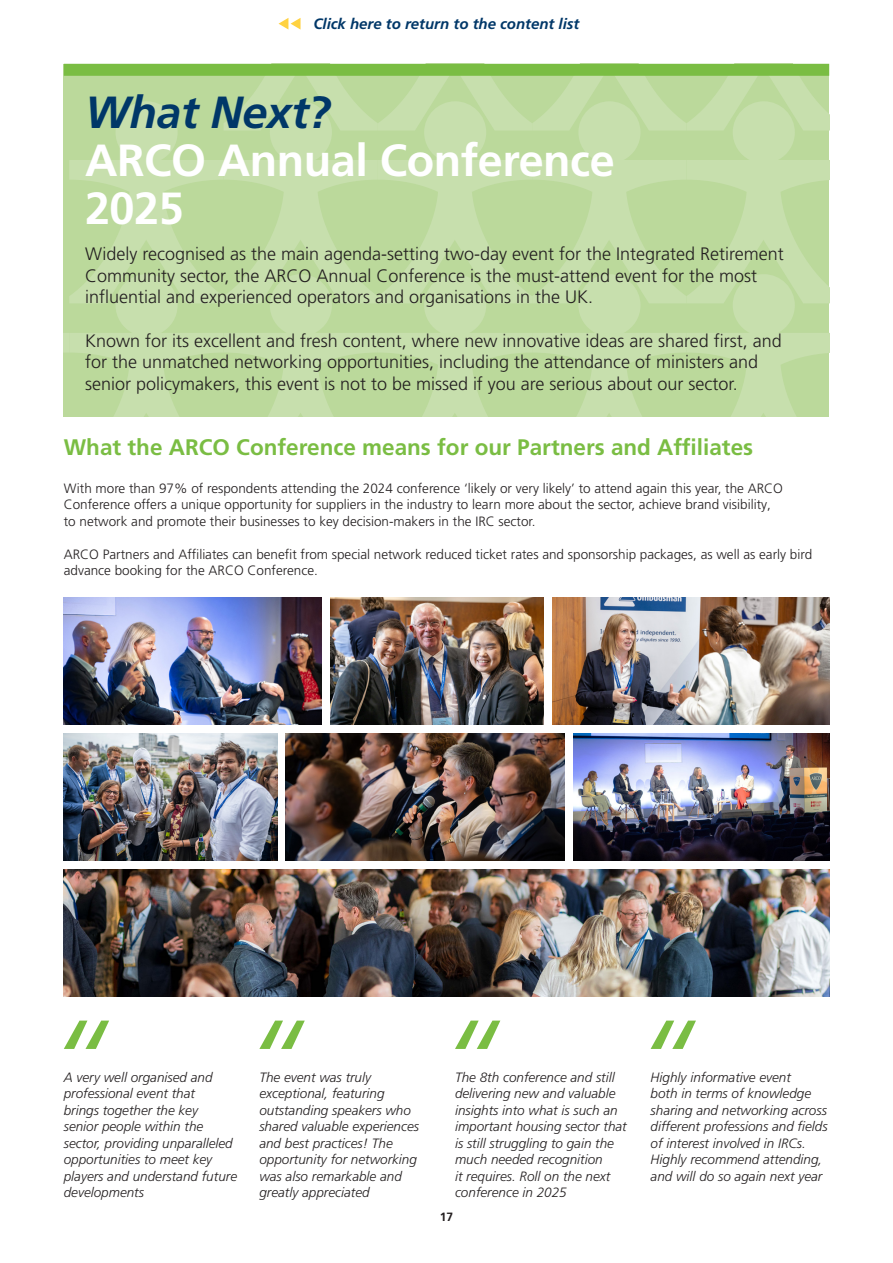
<style>
.page{position:relative;width:893px;height:1263px;background:#fff}
.page>*{position:absolute;margin:0;border:0;box-sizing:border-box;transform-origin:0 0}
.t1{font:700 45px/48px "Frutiger LT Pro";letter-spacing:-.01em;color:#fff}
.t2{font:italic 700 45px "Frutiger LT Pro";letter-spacing:-.01em;color:#003768}
.t3{font:700 22.5px "Frutiger LT Pro";color:#7abd43}
.t4{font:300 18px/21.6px "Frutiger LT Pro";color:#231f20}
.t5{font:italic 700 15px "Frutiger LT Pro";color:#003768}
.t6{font:italic 300 13.5px/16.5px "Frutiger LT Pro";color:#231f20}
.t7{font:300 13.5px/16.5px "Frutiger LT Pro";color:#231f20}
.t8{font:700 12px "Frutiger LT Pro";color:#231f20}
</style>
<div class="page">
<svg style="left:279px;top:18px;width:22px;height:12px"></svg>
<svg style="left:64px;top:76px;width:765px;height:341px;background:#c0dba3"></svg>
<div style="left:64px;top:64px;width:765px;height:12px;background:#7abd43"></div>
<svg style="left:64px;top:1020px;width:45px;height:29px"></svg>
<svg style="left:259px;top:1020px;width:46px;height:29px"></svg>
<svg style="left:455px;top:1020px;width:45px;height:29px"></svg>
<svg style="left:651px;top:1020px;width:45px;height:29px"></svg>
<img style="left:64px;top:733px;width:213px;height:128px">
<img style="left:64px;top:869px;width:765px;height:128px">
<img style="left:286px;top:733px;width:278px;height:128px">
<img style="left:552px;top:597px;width:277px;height:128px">
<img style="left:64px;top:597px;width:258px;height:128px">
<img style="left:330px;top:597px;width:214px;height:128px">
<img style="left:573px;top:733px;width:256px;height:128px">
<p class="t5" style="left:314px;top:15px;width:267px">Click here to return to the content list</p>
<h1 class="t2" style="left:85px;top:86px;width:248px">What Next?</h1>
<h1 class="t1" style="left:85px;top:136px;width:531px">ARCO Annual Conference<br>2025</h1>
<p class="t4" style="left:85px;top:243px;width:700px">Widely recognised as the main agenda-setting two-day event for the Integrated Retirement<br>Community sector, the ARCO Annual Conference is the must-attend event for the most influential and experienced operators and organisations in the UK.</p>
<p class="t4" style="left:85px;top:330px;width:698px">Known for its excellent and fresh content, where new innovative ideas are shared first, and for the unmatched networking opportunities, including the attendance of ministers and senior policymakers, this event is not to be missed if you are serious about our sector.</p>
<h2 class="t3" style="left:64px;top:434px;width:691px">What the ARCO Conference means for our Partners and Affiliates</h2>
<p class="t7" style="left:64px;top:480px;width:721px">With more than 97% of respondents attending the 2024 conference ‘likely or very likely’ to attend again this year, the ARCO<br>Conference offers a unique opportunity for suppliers in the industry to learn more about the sector, achieve brand visibility, to network and promote their businesses to key decision-makers in the IRC sector.</p>
<p class="t7" style="left:64px;top:546px;width:750px">ARCO Partners and Affiliates can benefit from special network reduced ticket rates and sponsorship packages, as well as early bird advance booking for the ARCO Conference.</p>
<p class="t6" style="left:64px;top:1069px;width:175px">A very well organised and professional event that<br>brings together the key<br>senior people within the sector, providing unparalleled opportunities to meet key players and understand future developments</p>
<p class="t6" style="left:259px;top:1069px;width:161px">The event was truly exceptional, featuring outstanding speakers who shared valuable experiences and best practices! The opportunity for networking was also remarkable and greatly appreciated</p>
<p class="t6" style="left:455px;top:1069px;width:173px">The 8th conference and still delivering new and valuable insights into what is such an important housing sector that is still struggling to gain the much needed recognition<br>it requires. Roll on the next conference in 2025</p>
<p class="t6" style="left:651px;top:1069px;width:179px">Highly informative event<br>both in terms of knowledge sharing and networking across different professions and fields of interest involved in IRCs.<br>Highly recommend attending, and will do so again next year</p>
<p class="t8" style="left:440px;top:1209px;width:15px">17</p>
</div>
